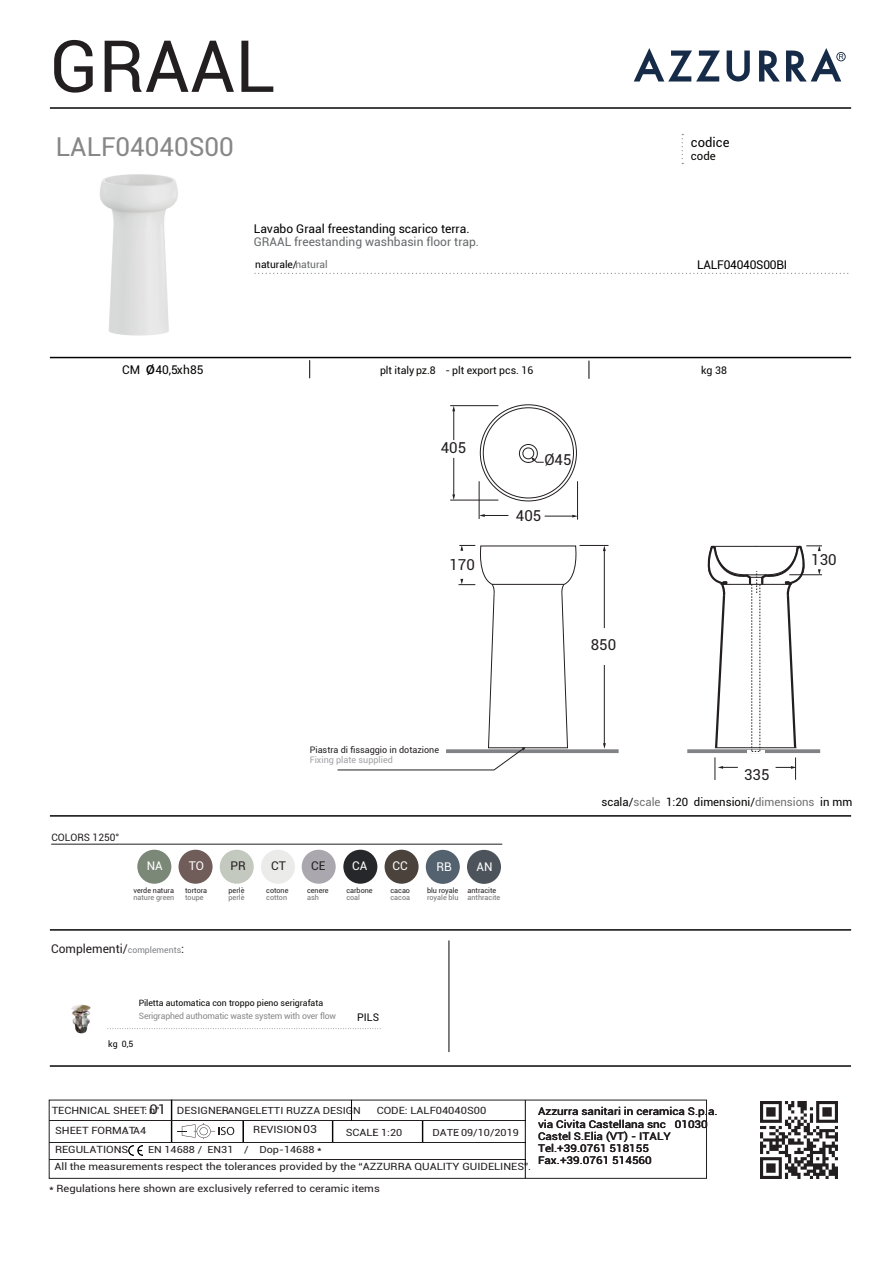
<style>
.page{position:relative;width:893px;height:1263px;background:#fff}
.page>*{position:absolute;margin:0;border:0;box-sizing:border-box;transform-origin:0 0}
.t1{font:72px "Roboto";color:#231f20}
.t2{font:26.1px "Roboto";color:#888787}
.t3{font:15px "Roboto";color:#231f20}
.t4{font:13.05px "Roboto";color:#050504}
.t5{font:12px "Roboto";color:#000001}
.t6{font:12px "Roboto";color:#66696a}
.t7{font:12px "Roboto";color:#231f20}
.t8{font:12px "Roboto";letter-spacing:-.02em;color:#000001}
.t9{font:12px "Roboto";color:#fff}
.t10{font:12px "Roboto";color:#050504}
.t11{font:11.4px "Roboto";color:#050504}
.t12{font:10.5px/12.1px "Roboto";color:#231f20;scale:1.12 1}
.t13{font:10.5px "Roboto";color:#050504}
.t14{font:10.2px "Roboto";color:#000001}
.t15{font:10.2px "Roboto";color:#231f20}
.t16{font:10.05px "Roboto";color:#231f20;scale:1.11 1}
.t17{font:9.75px "Roboto";color:#231f20;scale:1.11 1}
.t18{font:9px "Roboto";color:#231f20}
.t19{font:9px "Roboto";color:#a0a1a5}
.t20{font:8.7px "Roboto";color:#050504}
.t21{font:8.7px "Roboto";letter-spacing:-.025em;color:#888787}
.t22{font:7.2px "Roboto";color:#231f20}
.t23{font:7.2px "Roboto";color:#707070}
.s1{color:#66696a}
.s2{font-size:16.5px;color:#000001}
.s3{color:#000001}
.s4{font-size:8.7px;color:#7c8287}
.s5{color:#707070}
.s6{font-size:9.75px}
.s7{font-size:13.35px}
.s8{font-size:10.05px}
.s9{font-size:11.1px}
</style>
<div class="page">
<hr style="left:50px;top:357px;width:801px;height:1px;background:#040503">
<hr style="left:50px;top:107px;width:801px;height:2px;background:#040503">
<hr style="left:50px;top:1065px;width:801px;height:2px;background:#040503">
<hr style="left:50px;top:929px;width:801px;height:2px;background:#040503">
<svg style="left:309px;top:360px;width:1px;height:18px"></svg>
<svg style="left:589px;top:361px;width:1px;height:18px"></svg>
<svg style="left:255px;top:273px;width:594px;height:1px"></svg>
<img style="left:760px;top:1102px;width:77px;height:77px">
<hr style="left:451px;top:500px;width:47px;height:1px;background:#231f20">
<hr style="left:453px;top:458px;width:1px;height:36px;background:#231f20">
<svg style="left:452px;top:494px;width:3px;height:6px"></svg>
<hr style="left:451px;top:405px;width:47px;height:1px;background:#231f20">
<svg style="left:452px;top:406px;width:3px;height:34px"></svg>
<hr style="left:577px;top:482px;width:1px;height:37px;background:#231f20">
<svg style="left:545px;top:515px;width:32px;height:3px"></svg>
<hr style="left:479px;top:482px;width:1px;height:36px;background:#231f20">
<svg style="left:479px;top:514px;width:29px;height:3px"></svg>
<svg style="left:519px;top:444px;width:25px;height:19px"></svg>
<svg style="left:776px;top:758px;width:20px;height:21px"></svg>
<svg style="left:715px;top:758px;width:22px;height:21px"></svg>
<hr style="left:790px;top:574px;width:32px;height:1px;background:#231f20">
<svg style="left:608px;top:749px;width:11px;height:4px"></svg>
<svg style="left:687px;top:749px;width:133px;height:4px"></svg>
<div style="left:523px;top:448px;width:11px;height:11px;border:1px solid #231f20;border-radius:50%"></div>
<svg style="left:700px;top:545px;width:121px;height:207px"></svg>
<svg style="left:682px;top:134px;width:1px;height:30px"></svg>
<div style="left:171px;top:1100px;width:1px;height:42px;background:#231f20;border:1px solid #040503"></div>
<svg style="left:422px;top:1122px;width:1px;height:20px"></svg>
<svg style="left:243px;top:1120px;width:1px;height:22px"></svg>
<svg style="left:332px;top:1120px;width:1px;height:22px"></svg>
<hr style="left:49px;top:1121px;width:476px;height:1px;background:#231f20">
<hr style="left:49px;top:1142px;width:476px;height:1px;background:#231f20">
<hr style="left:49px;top:1159px;width:476px;height:1px;background:#231f20">
<div style="left:49px;top:1099px;width:658px;height:80px;border:1px solid #231f20"></div>
<svg style="left:177px;top:1123px;width:57px;height:16px"></svg>
<hr style="left:525px;top:1100px;width:1px;height:78px;background:#040503">
<svg style="left:129px;top:1145px;width:13px;height:10px"></svg>
<svg style="left:351px;top:1100px;width:1px;height:21px"></svg>
<svg style="left:634px;top:48px;width:86px;height:34px"></svg>
<svg style="left:759px;top:51px;width:21px;height:31px"></svg>
<svg style="left:727px;top:51px;width:23px;height:31px"></svg>
<svg style="left:786px;top:48px;width:60px;height:34px"></svg>
<hr style="left:50px;top:815px;width:801px;height:2px;background:#040503">
<hr style="left:51px;top:844px;width:451px;height:1px;background:#231f20">
<div style="left:137px;top:850px;width:34px;height:34px;background:#7b8777;border-radius:50%"></div>
<div style="left:179px;top:850px;width:34px;height:34px;background:#705c58;border-radius:50%"></div>
<div style="left:220px;top:850px;width:34px;height:34px;background:#c4c9bf;border-radius:50%"></div>
<div style="left:261px;top:850px;width:34px;height:34px;background:#ebebea;border-radius:50%"></div>
<div style="left:302px;top:850px;width:34px;height:34px;background:#aaa7ae;border-radius:50%"></div>
<div style="left:343px;top:850px;width:34px;height:34px;background:#26272a;border-radius:50%"></div>
<div style="left:385px;top:850px;width:34px;height:34px;background:#4b423c;border-radius:50%"></div>
<div style="left:426px;top:850px;width:34px;height:34px;background:#54616f;border-radius:50%"></div>
<div style="left:467px;top:850px;width:34px;height:34px;background:#4d535b;border-radius:50%"></div>
<svg style="left:108px;top:1028px;width:273px;height:1px"></svg>
<img style="left:71px;top:1005px;width:20px;height:28px">
<hr style="left:449px;top:940px;width:1px;height:112px;background:#040503">
<svg style="left:337px;top:545px;width:271px;height:225px"></svg>
<img style="left:99px;top:174px;width:79px;height:162px">
<h1 class="t1" style="left:50px;top:16px;width:227px">GRAAL</h1>
<h2 class="t2" style="left:56px;top:128px;width:180px">LALF04040S00</h2>
<p class="t5" style="left:254px;top:220px;width:217px">Lavabo Graal freestanding scarico terra.</p>
<p class="t6" style="left:254px;top:233px;width:227px">GRAAL freestanding washbasin floor trap.</p>
<p class="t4" style="left:691px;top:133px;width:40px">codice</p>
<p class="t11" style="left:691px;top:148px;width:26px">code</p>
<p class="t14" style="left:255px;top:258px;width:74px">naturale/<span class="s1">natural</span></p>
<p class="t8" style="left:697px;top:256px;width:91px">LALF04040S00BI</p>
<p class="t10" style="left:122px;top:361px;width:83px">CM <span class="s2">ø</span><span class="s3">40,5</span>xh85</p>
<p class="t13" style="left:380px;top:363px;width:155px">plt italypz.8 - plt export pcs. 16</p>
<p class="t13" style="left:701px;top:363px;width:27px">kg 38</p>
<h3 class="t3" style="left:441px;top:437px;width:27px">405</h3>
<h3 class="t3" style="left:544px;top:449px;width:29px">Ø45</h3>
<h3 class="t3" style="left:516px;top:505px;width:27px">405</h3>
<h3 class="t3" style="left:449px;top:554px;width:27px">170</h3>
<h3 class="t3" style="left:811px;top:549px;width:27px">130</h3>
<h3 class="t3" style="left:591px;top:634px;width:27px">850</h3>
<p class="t18" style="left:310px;top:743px;width:131px">Piastra di fissaggio in dotazione</p>
<p class="t19" style="left:310px;top:754px;width:85px">Fixing plate supplied</p>
<p class="t15" style="left:52px;top:830px;width:69px">COLORS 1250°</p>
<p class="t9" style="left:147px;top:858px;width:18px">NA</p>
<p class="t22" style="left:133px;top:885px;width:42px">verde natura</p>
<p class="t23" style="left:133px;top:892px;width:42px">nature green</p>
<p class="t9" style="left:189px;top:858px;width:17px">TO</p>
<p class="t22" style="left:185px;top:885px;width:24px">tortora</p>
<p class="t23" style="left:185px;top:892px;width:20px">toupe</p>
<p class="t7" style="left:51px;top:940px;width:135px">Complementi/<span class="s4">complements</span>:</p>
<p class="t7" style="left:230px;top:858px;width:17px">PR</p>
<p class="t22" style="left:229px;top:885px;width:17px">perlè</p>
<p class="t23" style="left:229px;top:892px;width:17px">perlè</p>
<p class="t7" style="left:271px;top:858px;width:16px">CT</p>
<p class="t22" style="left:266px;top:885px;width:24px">cotone</p>
<p class="t23" style="left:266px;top:892px;width:22px">cotton</p>
<p class="t7" style="left:311px;top:858px;width:16px">CE</p>
<p class="t22" style="left:307px;top:885px;width:23px">cenere</p>
<p class="t23" style="left:307px;top:892px;width:13px">ash</p>
<p class="t9" style="left:352px;top:858px;width:17px">CA</p>
<p class="t22" style="left:346px;top:885px;width:28px">carbone</p>
<p class="t23" style="left:346px;top:892px;width:15px">coal</p>
<p class="t9" style="left:393px;top:858px;width:17px">CC</p>
<p class="t9" style="left:436px;top:858px;width:17px">RB</p>
<p class="t22" style="left:427px;top:885px;width:33px">blu royale</p>
<p class="t23" style="left:427px;top:893px;width:33px">royale blu</p>
<p class="t22" style="left:390px;top:885px;width:21px">cacao</p>
<p class="t23" style="left:390px;top:892px;width:21px">cacoa</p>
<p class="t9" style="left:477px;top:858px;width:18px">AN</p>
<p class="t22" style="left:468px;top:885px;width:30px">antracite</p>
<p class="t23" style="left:468px;top:893px;width:34px">anthracite</p>
<p class="t20" style="left:139px;top:997px;width:186px">Piletta automatica con troppo pieno serigrafata</p>
<p class="t21" style="left:139px;top:1010px;width:199px">Serigraphed authomatic waste system with over flow</p>
<p class="t20" style="left:108px;top:1038px;width:27px">kg 0,5</p>
<p class="t13" style="left:357px;top:1009px;width:23px">PILS</p>
<h3 class="t3" style="left:744px;top:764px;width:27px">335</h3>
<p class="t11" style="left:601px;top:794px;width:252px">scala/<span class="s5">scale</span> 1:20 dimensioni/<span class="s5">dimensions</span> in mm</p>
<p class="t16" style="left:52px;top:1104px;width:105px">TECHNICAL SHEET n<span class="s6">:</span> <span class="s7">0</span>°<span class="s7">1</span></p>
<p class="t16" style="left:377px;top:1103px;width:100px">CODE: LALF04040S00</p>
<p class="t17" style="left:177px;top:1103px;width:167px"><span class="s8">DESIGNER</span>: ANGELETTI RUZZA DESIGN</p>
<p class="t16" style="left:253px;top:1123px;width:59px">REVISION<span class="s6">:</span> <span class="s9">03</span></p>
<p class="t17" style="left:456px;top:1125px;width:59px">: 09/10/2019</p>
<p class="t16" style="left:55px;top:1123px;width:83px">SHEET FORMA<span class="s6">:</span> T<span class="s6">A4</span></p>
<p class="t16" style="left:346px;top:1125px;width:52px">SCALE<span class="s6">: 1:20</span></p>
<p class="t17" style="left:432px;top:1125px;width:26px">DATE</p>
<p class="t16" style="left:55px;top:1143px;width:67px">REGULATION<span class="s6">:</span> S</p>
<p class="t17" style="left:148px;top:1143px;width:158px">EN 14688 / EN31 / Dop-14688 *</p>
<p class="t16" style="left:55px;top:1160px;width:431px">All the measurements respect the tolerances provided by the “AZZURRA QUALITY GUIDELINES”.</p>
<p class="t16" style="left:49px;top:1181px;width:299px">* Regulations here shown are exclusively referred to ceramic items</p>
<p class="t12" style="left:538px;top:1105px;width:162px">Azzurra sanitari in ceramica S.p.a. via Civita Castellana snc 01030<br>Castel S.Elia (VT) - ITALY<br>Tel.+39.0761 518155<br>Fax.+39.0761 514560</p>
</div>
